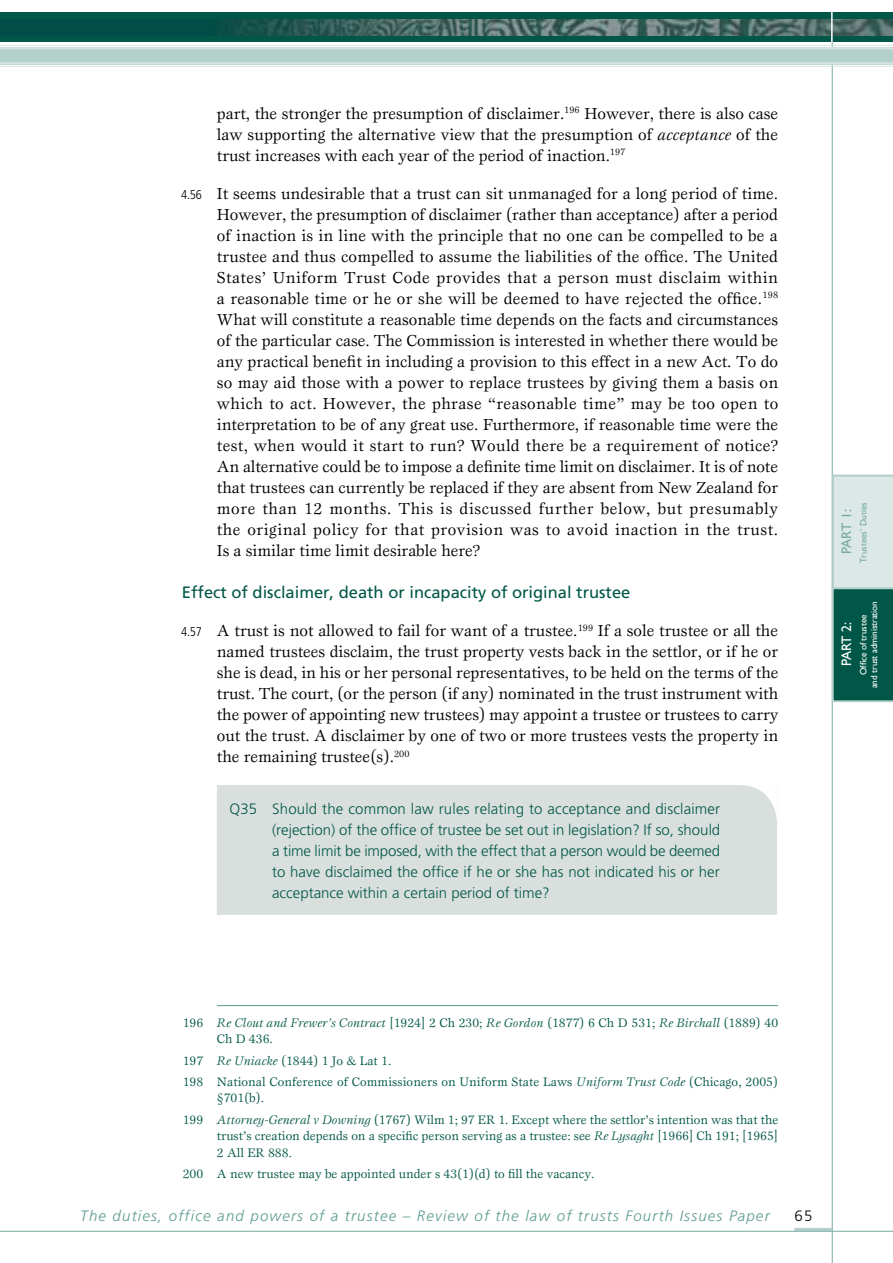
<style>
.page{position:relative;width:893px;height:1263px;background:#fff}
.page>*{position:absolute;margin:0;border:0;box-sizing:border-box;transform-origin:0 0}
.t1{font:16.5px/21px "Esprit Maori";color:#000;text-align:justify}
.t2{font:16.5px "Frutiger Maori";color:#005747}
.t3{font:300 15px/21px "Frutiger Maori";color:#005747;text-align:justify}
.t4{font:italic 300 15px "Frutiger Maori";letter-spacing:.08em;color:#5c9a90}
.t5{font:300 15px "Frutiger";color:#000}
.t6{font:13.8px "Gill Sans";color:#78aaa3}
.t7{font:13.8px "Gill Sans";color:#fff}
.t8{font:12.75px/21.3px "Esprit Maori";color:#005747}
.t9{font:italic 12.75px/16.5px "Esprit Maori";color:#005747}
.t10{font:9.15px/10.6px "Gill Sans";letter-spacing:-.01em;color:#fff;text-align:center}
.t11{font:9.15px "Gill Sans";color:#78aaa3}
.s1{font-style:italic}
.s2{font-family:"Frutiger";font-weight:300;font-stretch:condensed;font-size:12.75px}
.s3{font-style:normal;color:#005847}
.s4{font-style:normal}
.s5{color:#005847}
</style>
<div class="page">
<hr style="left:832px;top:42px;width:1px;height:1221px;background:#78aaa3">
<div style="left:0;top:12px;width:893px;height:30px;background:#005747"></div>
<svg style="left:0;top:45px;width:893px;height:22px;background:#c4dad5"></svg>
<img style="left:213px;top:19px;width:680px;height:16px">
<hr style="left:831px;top:9px;width:2px;height:33px;background:#fff">
<div style="left:217px;top:785px;width:560px;height:130px;background:#d9dfdd"></div>
<svg style="left:739px;top:785px;width:38px;height:38px"></svg>
<hr style="left:217px;top:1005px;width:561px;height:1px;background:#5c9a90">
<hr style="left:794px;top:1228px;width:38px;height:3px;background:#b4d0ca">
<hr style="left:0;top:1231px;width:893px;height:1px;background:#78aaa3">
<svg style="left:831px;top:474px;width:62px;height:229px;background:#73a39a"></svg>
<p class="t1" style="left:217px;top:102px;width:563px">part, the stronger the presumption of disclaimer.<sup>196</sup> However, there is also case law supporting the alternative view that the presumption of <span class="s1">acceptance</span> of the trust increases with each year of the period of inaction.<sup>197</sup></p>
<p class="t1" style="left:217px;top:182px;width:563px;text-indent:-36px"><span class="s2">4.56</span> It seems undesirable that a trust can sit unmanaged for a long period of time.<br>However, the presumption of disclaimer (rather than acceptance) after a period of inaction is in line with the principle that no one can be compelled to be a trustee and thus compelled to assume the liabilities of the office. The United States’ Uniform Trust Code provides that a person must disclaim within a reasonable time or he or she will be deemed to have rejected the office.<sup>198<br></sup>What will constitute a reasonable time depends on the facts and circumstances of the particular case. The Commission is interested in whether there would be any practical benefit in including a provision to this effect in a new Act. To do so may aid those with a power to replace trustees by giving them a basis on which to act. However, the phrase “reasonable time” may be too open to interpretation to be of any great use. Furthermore, if reasonable time were the test, when would it start to run? Would there be a requirement of notice?<br>An alternative could be to impose a definite time limit on disclaimer. It is of note that trustees can currently be replaced if they are absent from New Zealand for more than 12 months. This is discussed further below, but presumably the original policy for that provision was to avoid inaction in the trust.<br>Is a similar time limit desirable here?</p>
<p class="t2" style="left:182px;top:583px;width:450px">Effect of disclaimer, death or incapacity of original trustee</p>
<p class="t1" style="left:217px;top:620px;width:563px;text-indent:-36px"><span class="s2">4.57</span> A trust is not allowed to fail for want of a trustee.<sup>199</sup> If a sole trustee or all the named trustees disclaim, the trust property vests back in the settlor, or if he or she is dead, in his or her personal representatives, to be held on the terms of the trust. The court, (or the person (if any) nominated in the trust instrument with the power of appointing new trustees) may appoint a trustee or trustees to carry out the trust. A disclaimer by one of two or more trustees vests the property in the remaining trustee(s).<sup>200</sup></p>
<p class="t3" style="left:272px;top:798px;width:450px;text-indent:-43px">Q35 Should the common law rules relating to acceptance and disclaimer (rejection) of the office of trustee be set out in legislation? If so, should a time limit be imposed, with the effect that a person would be deemed to have disclaimed the office if he or she has not indicated his or her acceptance within a certain period of time?</p>
<p class="t6" style="left:838px;top:554px;width:46px;rotate:-90deg">part 1:</p>
<p class="t11" style="left:858px;top:562px;width:62px;rotate:-90deg">Trustees’ Duties</p>
<p class="t7" style="left:838px;top:666px;width:46px;rotate:-90deg">part 2:</p>
<p class="t10" style="left:858px;top:688px;width:89px;rotate:-90deg">Office of trustee<br>and trust administration</p>
<p class="t9" style="left:217px;top:1014px;width:563px;text-indent:-34px"><span class="s3">196</span> Re Clout and Frewer’s Contract <span class="s4">[1924] 2 Ch 230;</span> Re Gordon <span class="s4">(1877) 6 Ch D 531;</span> Re Birchall <span class="s4">(1889) 40<br>Ch D 436.</span></p>
<p class="t8" style="left:183px;top:1049px;width:597px"><span class="s5">197</span> <span class="s1">Re Uniacke</span> (1844) 1 Jo &amp; Lat 1.<br><span class="s5">198</span> National Conference of Commissioners on Uniform State Laws <span class="s1">Uniform Trust Code</span> (Chicago, 2005)</p>
<p class="t8" style="left:183px;top:1087px;width:597px;text-indent:34px">§701(b).<br><span class="s5">199</span> <span class="s1">Attorney-General v Downing</span> (1767) Wilm 1; 97 ER 1. Except where the settlor’s intention was that the</p>
<p class="t8" style="left:217px;top:1127px;width:563px;line-height:16.5px">trust’s creation depends on a specific person serving as a trustee: see <span class="s1">Re Lysaght</span> [1966] Ch 191; [1965]<br>2 All ER 888.</p>
<p class="t8" style="left:183px;top:1163px;width:413px"><span class="s5">200</span> A new trustee may be appointed under s 43(1)(d) to fill the vacancy.</p>
<p class="t4" style="left:80px;top:1207px;width:691px">The duties, office and powers of a trustee – Review of the law of trusts Fourth Issues Paper</p>
<p class="t5" style="left:794px;top:1207px;width:20px">65</p>
</div>
